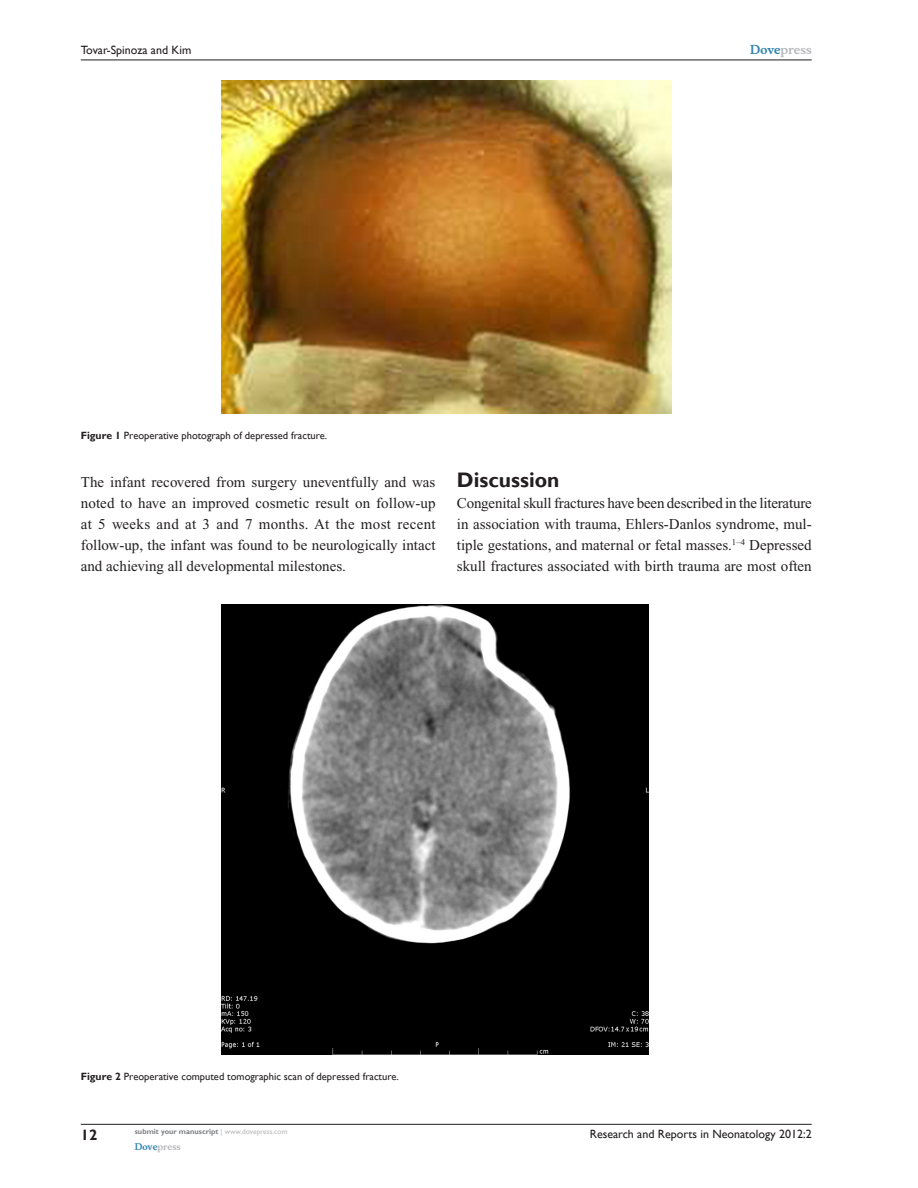
<style>
.page{position:relative;width:918px;height:1188px;background:#fff}
.page>*{position:absolute;margin:0;border:0;box-sizing:border-box;transform-origin:0 0}
.t1{font:700 21px "Gill Sans";color:#231f20}
.t2{font:15px/21px "Times New Roman";color:#231f20;text-align:justify}
.t3{font:700 15px "Gill Sans";color:#231f20}
.t4{font:12px "Gill Sans";color:#231f20}
.t5{font:700 12px "Musee";color:#b8b9bc}
.t6{font:10.5px "Gill Sans";color:#231f20}
.t7{font:700 9px "Musee";color:#b8b9bc}
.t8{font:700 7.5px "Gill Sans";color:#808285}
.s1{font-weight:700}
.s2{color:#3485ae}
.s3{font-weight:400;color:#b8b9bc}
</style>
<div class="page">
<img style="left:221px;top:81px;width:450px;height:333px">
<img style="left:221px;top:604px;width:428px;height:450px">
<hr style="left:81px;top:1124px;width:731px;height:1px;background:#231f20">
<hr style="left:81px;top:60px;width:731px;height:1px;background:#231f20">
<p class="t4" style="left:81px;top:43px;width:112px">Tovar-Spinoza and Kim</p>
<p class="t6" style="left:81px;top:429px;width:248px"><span class="s1">Figure 1</span> Preoperative photograph of depressed fracture.</p>
<p class="t5" style="left:750px;top:43px;width:63px"><span class="s2">Dove</span>press</p>
<p class="t2" style="left:81px;top:471px;width:356px">The infant recovered from surgery uneventfully and was noted to have an improved cosmetic result on follow-up at 5 weeks and at 3 and 7 months. At the most recent follow-up, the infant was found to be neurologically intact and achieving all developmental milestones.</p>
<h1 class="t1" style="left:457px;top:467px;width:104px">Discussion</h1>
<p class="t2" style="left:457px;top:492px;width:356px">Congenital skull fractures have been described in the literature in association with trauma, Ehlers-Danlos syndrome, mul&shy;tiple gestations, and maternal or fetal masses.<sup>1–4</sup> Depressed skull fractures associated with birth trauma are most often</p>
<p class="t6" style="left:81px;top:1070px;width:320px"><span class="s1">Figure 2</span> Preoperative computed tomographic scan of depressed fracture.</p>
<p class="t3" style="left:81px;top:1126px;width:18px">12</p>
<p class="t8" style="left:135px;top:1127px;width:154px">submit your manuscript <span class="s3">| www.dovepress.com</span></p>
<p class="t7" style="left:135px;top:1141px;width:48px"><span class="s2">Dove</span>press</p>
<p class="t4" style="left:590px;top:1127px;width:223px">Research and Reports in Neonatology 2012:2</p>
</div>
